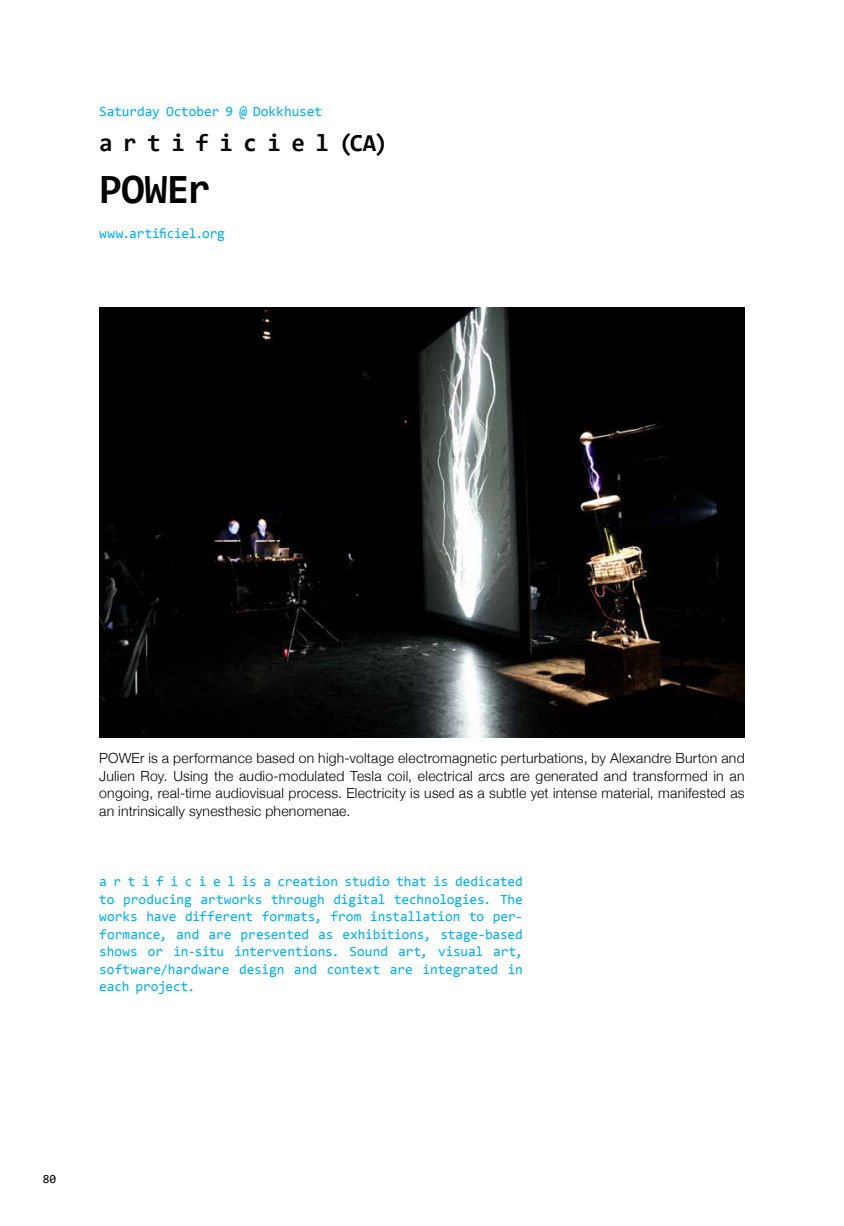
<style>
.page{position:relative;width:844px;height:1226px;background:#fff}
.page>*{position:absolute;margin:0;border:0;box-sizing:border-box;transform-origin:0 0}
.t1{font:700 42px "Consolas";letter-spacing:-.025em;color:#000}
.t2{font:700 24.5px "Consolas";color:#000}
.t3{font:14px/17.5px "Consolas";letter-spacing:-.005em;color:#00aeef;text-align:justify}
.t4{font:300 14px/17.5px "Helvetica Neue";letter-spacing:.015em;color:#000;text-align:justify}
.t5{font:12.25px "Consolas";color:#000}
</style>
<div class="page">
<img style="left:99px;top:308px;width:645px;height:429px">
<p class="t3" style="left:99px;top:102px;width:224px">Saturday October 9 @ Dokkhuset</p>
<h2 class="t2" style="left:99px;top:127px;width:289px">a r t i f i c i e l (CA)</h2>
<h1 class="t1" style="left:99px;top:162px;width:113px">POWEr</h1>
<p class="t3" style="left:99px;top:224px;width:127px">www.artificiel.org</p>
<p class="t4" style="left:99px;top:748px;width:646px">POWEr is a performance based on high-voltage electromagnetic perturbations, by Alexandre Burton and Julien Roy. Using the audio-modulated Tesla coil, electrical arcs are generated and transformed in an ongoing, real-time audiovisual process. Electricity is used as a subtle yet intense material, manifested as an intrinsically synesthesic phenomenae.</p>
<p class="t3" style="left:99px;top:872px;width:425px">a r t i f i c i e l is a creation studio that is dedicated to producing artworks through digital technologies. The works have different formats, from installation to per&shy;formance, and are presented as exhibitions, stage-based shows or in-situ interventions. Sound art, visual art, software/hardware design and context are integrated in each project.</p>
<p class="t5" style="left:43px;top:1170px;width:15px">80</p>
</div>
